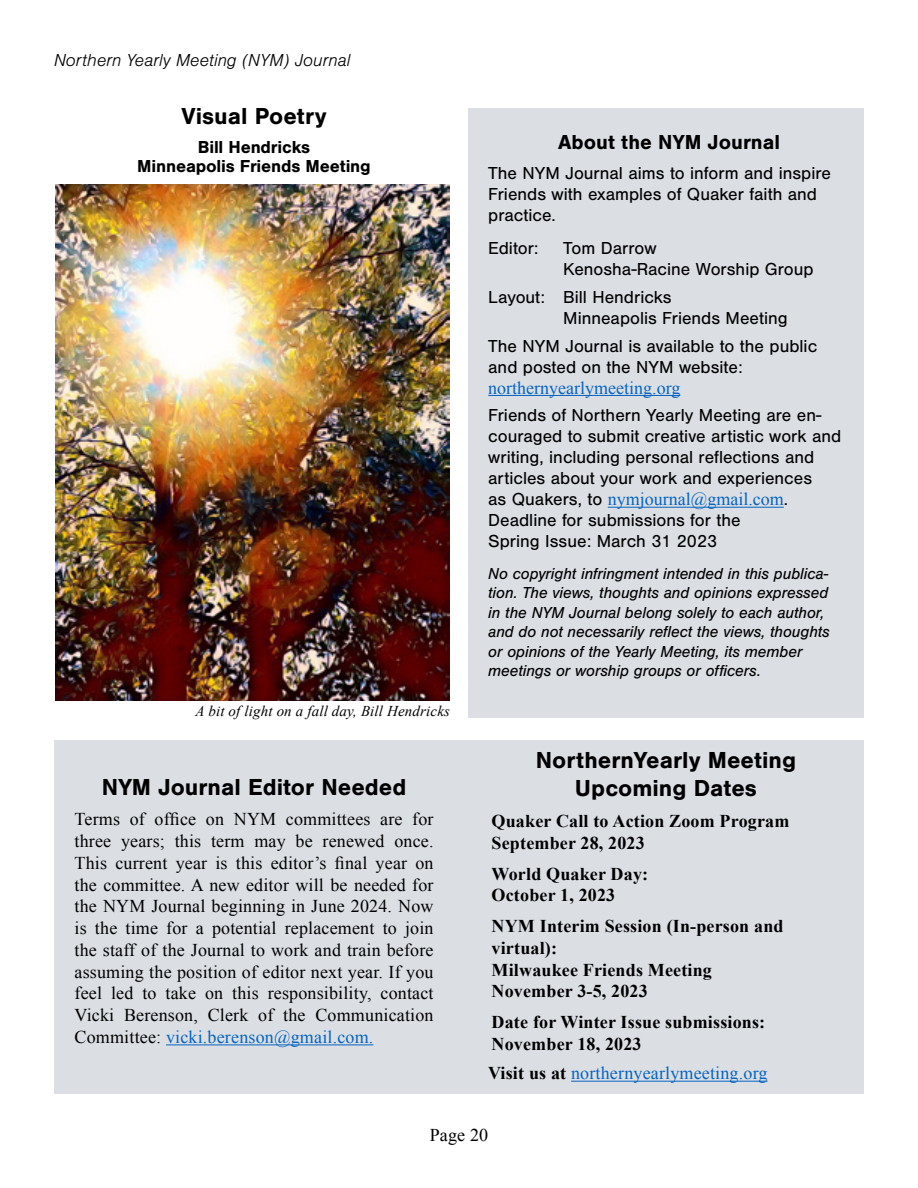
<style>
.page{position:relative;width:918px;height:1188px;background:#fff}
.page>*{position:absolute;margin:0;border:0;box-sizing:border-box;transform-origin:0 0}
.t1{font:700 24px/28.5px "Nimbus San";color:#000;text-align:center}
.t2{font:700 21px "Nimbus San";color:#000}
.t3{font:18px/21px "Nimbus San";color:#000}
.t4{font:18px/21.8px "Times New Roman";letter-spacing:.01em;color:#000;text-align:justify}
.t5{font:700 18px/21.8px "Times New Roman";letter-spacing:.01em;color:#000}
.t6{font:18px "Times New Roman";color:#0563c1}
.t7{font:700 18px/19.5px "Nimbus San";letter-spacing:-.01em;color:#000;text-align:center}
.t8{font:italic 300 18px "Nimbus San";color:#000}
.t9{font:italic 16.5px/19.5px "Nimbus San";letter-spacing:-.005em;color:#000}
.t10{font:italic 15px "Times New Roman";letter-spacing:.01em;color:#000}
.s1{color:#0563c1}
.s2{font-family:"Nimbus San";color:#000}
.s3{font-weight:700;color:#000}
</style>
<div class="page">
<div style="left:54px;top:741px;width:810px;height:353px;background:#dbdfe4"></div>
<div style="left:468px;top:108px;width:396px;height:609px;background:#dbdfe4"></div>
<hr style="left:488px;top:395px;width:192px;height:1px;background:#0563c1">
<hr style="left:608px;top:507px;width:176px;height:1px;background:#0563c1">
<hr style="left:571px;top:1081px;width:197px;height:1px;background:#0563c1">
<img style="left:55px;top:184px;width:395px;height:517px">
<hr style="left:166px;top:1044px;width:207px;height:1px;background:#0563c1">
<p class="t8" style="left:54px;top:50px;width:298px">Northern Yearly Meeting (NYM) Journal</p>
<h1 class="t1" style="left:181px;top:102px;width:147px">Visual Poetry</h1>
<p class="t7" style="left:137px;top:137px;width:235px">Bill Hendricks<br>Minneapolis Friends Meeting</p>
<p class="t10" style="left:196px;top:701px;width:256px">A bit of light on a fall day, Bill Hendricks</p>
<h1 class="t1" style="left:102px;top:773px;width:306px">NYM Journal Editor Needed</h1>
<p class="t4" style="left:75px;top:808px;width:361px">Terms of office on NYM committees are for three years; this term may be renewed once.<br>This current year is this editor’s final year on the committee. A new editor will be needed for the NYM Journal beginning in June 2024. Now is the time for a potential replacement to join the staff of the Journal to work and train before assuming the position of editor next year. If you feel led to take on this responsibility, contact Vicki Berenson, Clerk of the Communication Committee: <span class="s1">vicki.berenson@gmail.com.</span></p>
<p class="t2" style="left:558px;top:130px;width:223px">About the NYM Journal</p>
<p class="t3" style="left:488px;top:163px;width:344px">The NYM Journal aims to inform and inspire<br>Friends with examples of Quaker faith and practice.</p>
<p class="t3" style="left:488px;top:238px;width:52px">Editor:</p>
<p class="t3" style="left:563px;top:238px;width:252px">Tom Darrow<br>Kenosha-Racine Worship Group</p>
<p class="t3" style="left:563px;top:287px;width:226px;text-indent:-75px">Layout: Bill Hendricks<br>Minneapolis Friends Meeting</p>
<p class="t3" style="left:488px;top:335px;width:330px">The NYM Journal is available to the public and posted on the NYM website:</p>
<p class="t6" style="left:488px;top:375px;width:194px">northernyearlymeeting.org</p>
<p class="t3" style="left:488px;top:405px;width:355px">Friends of Northern Yearly Meeting are en&shy;couraged to submit creative artistic work and writing, including personal reflections and articles about your work and experiences</p>
<p class="t6" style="left:488px;top:487px;width:301px"><span class="s2">as Quakers, to</span> nymjournal@gmail.com<span class="s2">.</span></p>
<p class="t3" style="left:488px;top:510px;width:254px">Deadline for submissions for the<br>Spring Issue: March 31 2023</p>
<p class="t9" style="left:488px;top:564px;width:343px">No copyright infringment intended in this publica&shy;tion. The views, thoughts and opinions expressed in the NYM Journal belong solely to each author, and do not necessarily reflect the views, thoughts or opinions of the Yearly Meeting, its member meetings or worship groups or officers.</p>
<h1 class="t1" style="left:536px;top:746px;width:262px">NorthernYearly Meeting<br>Upcoming Dates</h1>
<p class="t5" style="left:492px;top:810px;width:299px">Quaker Call to Action Zoom Program<br>September 28, 2023</p>
<p class="t5" style="left:492px;top:862px;width:158px">World Quaker Day:<br>October 1, 2023</p>
<p class="t5" style="left:492px;top:915px;width:293px">NYM Interim Session (In-person and virtual):<br>Milwaukee Friends Meeting<br>November 3-5, 2023</p>
<p class="t5" style="left:492px;top:1011px;width:275px">Date for Winter Issue submissions:<br>November 18, 2023</p>
<p class="t6" style="left:488px;top:1061px;width:281px"><span class="s3">Visit us at</span> northernyearlymeeting.org</p>
<p class="t4" style="left:430px;top:1124px;width:60px">Page 20</p>
</div>
